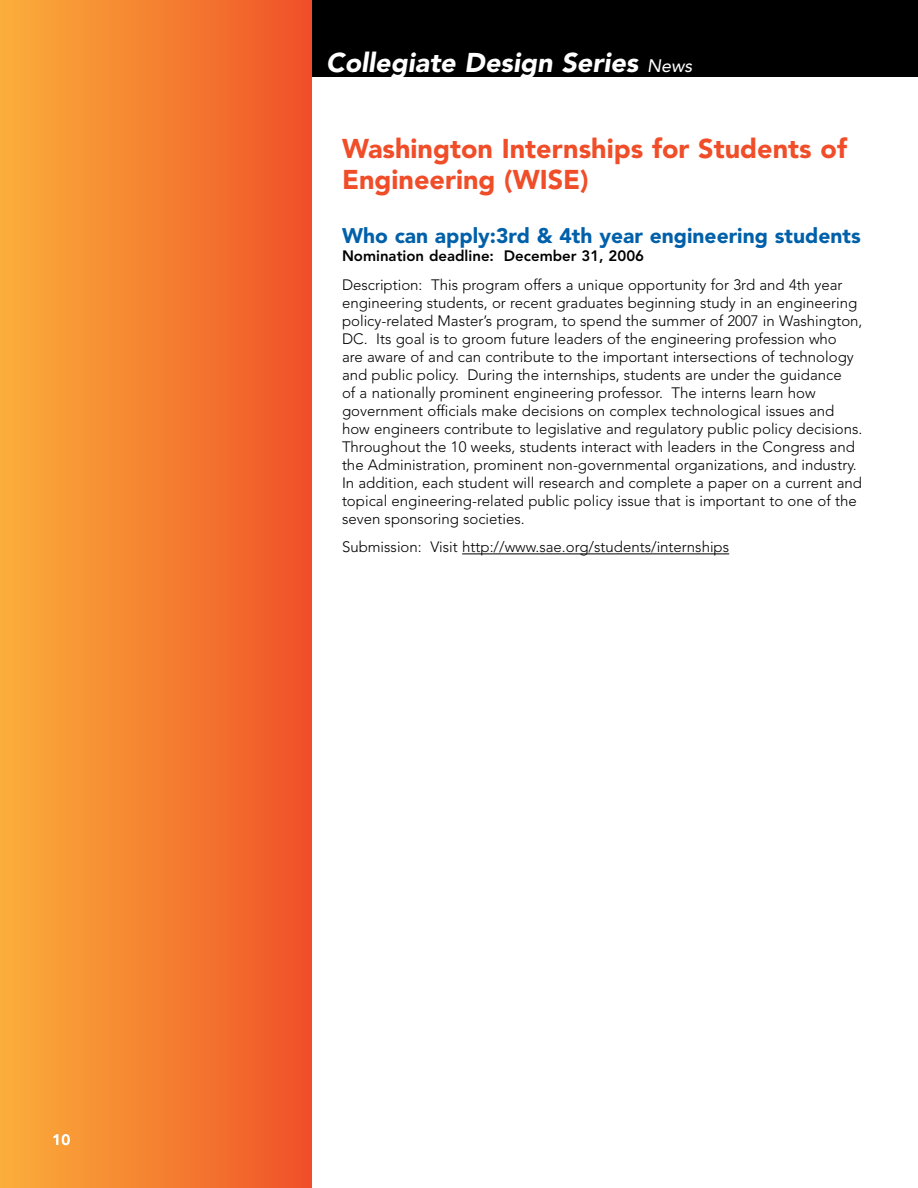
<style>
.page{position:relative;width:918px;height:1188px;background:#fff}
.page>*{position:absolute;margin:0;border:0;box-sizing:border-box;transform-origin:0 0}
.t1{font:900 27px/31.5px "Avenir";color:#f04d29}
.t2{font:italic 900 27px "Avenir";color:#fff}
.t3{font:900 21px "Avenir";color:#0060a9}
.t4{font:300 15px/18px "Avenir";color:#000}
.t5{font:800 15px "Avenir";color:#000}
.t6{font:800 15px "Avenir";color:#fff}
.s1{font-weight:400;font-size:18px}
</style>
<div class="page">
<div style="left:7px;top:0;width:911px;height:77px;background:#000"></div>
<div style="left:0;top:0;width:312px;height:1188px;background:linear-gradient(to right,#fbaf3b,#f05128)"></div>
<hr style="left:462px;top:554px;width:267px;height:1px;background:#000">
<p class="t6" style="left:52px;top:1131px;width:19px">1 0</p>
<h1 class="t2" style="left:326px;top:46px;width:367px">Collegiate Design Series <span class="s1">News</span></h1>
<h1 class="t1" style="left:342px;top:133px;width:507px">Washington Internships for Students of<br>Engineering (WISE)</h1>
<h2 class="t3" style="left:342px;top:223px;width:520px">Who can apply:3rd &amp; 4th year engineering students</h2>
<p class="t5" style="left:342px;top:247px;width:302px">Nomination deadline: December 31 , 2006</p>
<p class="t4" style="left:342px;top:275px;width:522px">Description: This program offers a unique opportunity for 3rd and 4th year engineering students, or recent graduates beginning study in an engineering policy-related Master’s program, to spend the summer of 2007 in Washington, DC. Its goal is to groom future leaders of the engineering profession who<br>are aware of and can contribute to the important intersections of technology and public policy. During the internships, students are under the guidance<br>of a nationally prominent engineering professor. The interns learn how government officials make decisions on complex technological issues and how engineers contribute to legislative and regulatory public policy decisions.<br>Throughout the 10 weeks, students interact with leaders in the Congress and the Administration, prominent non-governmental organizations, and industry.<br>In addition, each student will research and complete a paper on a current and topical engineering-related public policy issue that is important to one of the seven sponsoring societies.</p>
<p class="t4" style="left:342px;top:538px;width:389px">Submission: Visit http://www.sae.org/students/internships</p>
</div>
